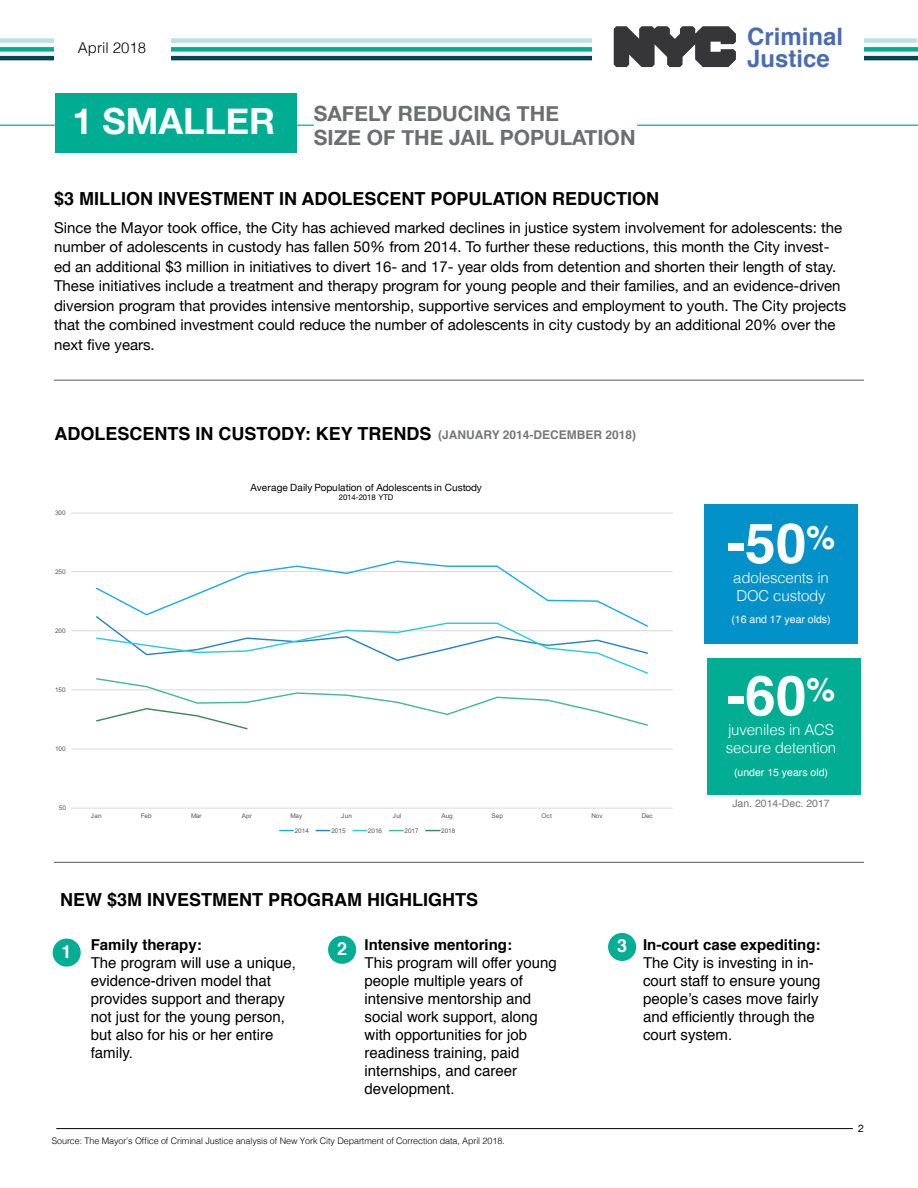
<style>
.page{position:relative;width:918px;height:1188px;background:#fff}
.page>*{position:absolute;margin:0;border:0;box-sizing:border-box;transform-origin:0 0}
.t1{font:700 55.35px "Helvetica";color:#fff}
.t2{font:700 24px/22.5px "Helvetica";color:#4b6cb4}
.t3{font:700 21px/24px "Helvetica Neue";color:#6d6e71}
.t4{font:700 18px "Helvetica";color:#000}
.t5{font:700 18px "Helvetica";color:#fff}
.t6{font:15px/19.5px "Helvetica Neue";color:#000}
.t7{font:15px/18px "Helvetica";color:#000}
.t8{font:700 15px "Helvetica";color:#000}
.t9{font:300 15px/18px "Helvetica";letter-spacing:-.01em;color:#fff}
.t10{font:300 15px "Helvetica";color:#000}
.t11{font:10.5px "Helvetica";color:#fff}
.t12{font:10.5px "Helvetica";color:#77787b}
.t13{font:10.5px "Helvetica Neue";color:#000}
.t14{font:9.9px "Helvetica Neue";letter-spacing:-.005em;color:#000}
.t15{font:300 9px "Helvetica";letter-spacing:-.01em;color:#000}
.t16{font:7.8px "Helvetica Neue";letter-spacing:-.01em;color:#000}
.t17{font:6.45px "Arial";color:#595959}
.s1{font-size:36px;color:#fff}
.s2{font-size:12px;color:#77787b}
</style>
<div class="page">
<hr style="left:0;top:56px;width:918px;height:4px;background:#064556">
<div style="left:0;top:47px;width:918px;height:5px;background:#01ad93"></div>
<div style="left:0;top:38px;width:917px;height:5px;background:#b9e2e4"></div>
<div style="left:593px;top:0;width:271px;height:93px;background:#fff"></div>
<svg style="left:614px;top:26px;width:122px;height:41px"></svg>
<div style="left:54px;top:35px;width:116px;height:27px;background:#fff"></div>
<hr style="left:0;top:124px;width:918px;height:2px;background:#34bda9">
<div style="left:56px;top:93px;width:241px;height:60px;background:#00ad93"></div>
<div style="left:314px;top:101px;width:323px;height:44px;background:#fff"></div>
<hr style="left:56px;top:1128px;width:797px;height:1px;background:#000">
<hr style="left:54px;top:380px;width:810px;height:1px;background:#58595b">
<hr style="left:54px;top:862px;width:810px;height:1px;background:#58595b">
<div style="left:708px;top:658px;width:153px;height:137px;background:#01ad93"></div>
<div style="left:705px;top:504px;width:153px;height:140px;background:#0291c9"></div>
<div style="left:53px;top:939px;width:28px;height:28px;background:#01ad93;border-radius:50%"></div>
<div style="left:328px;top:936px;width:28px;height:28px;background:#01ad93;border-radius:50%"></div>
<div style="left:608px;top:933px;width:28px;height:28px;background:#01ad93;border-radius:50%"></div>
<hr style="left:71px;top:749px;width:602px;height:1px;background:#d9d9d9">
<hr style="left:71px;top:689px;width:602px;height:1px;background:#d9d9d9">
<hr style="left:71px;top:630px;width:602px;height:1px;background:#d9d9d9">
<hr style="left:71px;top:571px;width:602px;height:1px;background:#d9d9d9">
<hr style="left:71px;top:513px;width:602px;height:1px;background:#d9d9d9">
<hr style="left:71px;top:808px;width:602px;height:1px;background:#d9d9d9">
<svg style="left:95px;top:560px;width:554px;height:170px"></svg>
<svg style="left:280px;top:830px;width:13px;height:1px"></svg>
<svg style="left:316px;top:830px;width:14px;height:1px"></svg>
<svg style="left:353px;top:830px;width:14px;height:1px"></svg>
<svg style="left:390px;top:830px;width:13px;height:1px"></svg>
<svg style="left:426px;top:830px;width:14px;height:1px"></svg>
<p class="t10" style="left:78px;top:35px;width:70px">April 2018</p>
<h3 class="t3" style="left:314px;top:102px;width:323px;text-indent:-241px"><span class="s1">1 SMALLER</span> SAFELY REDUCING THE<br>SIZE OF THE JAIL POPULATION</h3>
<h2 class="t2" style="left:747px;top:25px;width:97px">Criminal<br>Justice</h2>
<p class="t4" style="left:54px;top:185px;width:607px">$3 MILLION INVESTMENT IN ADOLESCENT POPULATION REDUCTION</p>
<p class="t6" style="left:54px;top:218px;width:794px">Since the Mayor took office, the City has achieved marked declines in justice system involvement for adolescents: the number of adolescents in custody has fallen 50% from 2014. To further these reductions, this month the City invest&shy;ed an additional $3 million in initiatives to divert 16- and 17- year olds from detention and shorten their length of stay.<br>These initiatives include a treatment and therapy program for young people and their families, and an evidence-driven diversion program that provides intensive mentorship, supportive services and employment to youth. The City projects that the combined investment could reduce the number of adolescents in city custody by an additional 20% over the next five years.</p>
<p class="t4" style="left:54px;top:419px;width:583px">ADOLESCENTS IN CUSTODY: KEY TRENDS <span class="s2">(JANUARY 2014-DECEMBER 2018)</span></p>
<p class="t17" style="left:55px;top:508px;width:12px">300</p>
<p class="t17" style="left:55px;top:567px;width:12px">250</p>
<p class="t17" style="left:55px;top:626px;width:12px">200</p>
<p class="t17" style="left:55px;top:685px;width:12px">150</p>
<p class="t17" style="left:55px;top:744px;width:12px">100</p>
<p class="t17" style="left:59px;top:803px;width:9px">50</p>
<p class="t14" style="left:250px;top:481px;width:233px">Average Daily Population of Adolescents in Custody</p>
<p class="t16" style="left:339px;top:492px;width:56px">2014-2018 YTD</p>
<p class="t17" style="left:91px;top:811px;width:12px">Jan</p>
<p class="t17" style="left:141px;top:811px;width:12px">Feb</p>
<p class="t17" style="left:191px;top:811px;width:12px">Mar</p>
<p class="t17" style="left:242px;top:811px;width:11px">Apr</p>
<p class="t17" style="left:291px;top:811px;width:13px">May</p>
<p class="t17" style="left:341px;top:811px;width:12px">Jun</p>
<p class="t17" style="left:393px;top:811px;width:10px">Jul</p>
<p class="t17" style="left:441px;top:811px;width:13px">Aug</p>
<p class="t17" style="left:492px;top:811px;width:13px">Sep</p>
<p class="t17" style="left:542px;top:811px;width:12px">Oct</p>
<p class="t17" style="left:592px;top:811px;width:13px">Nov</p>
<p class="t17" style="left:642px;top:811px;width:13px">Dec</p>
<p class="t17" style="left:295px;top:826px;width:16px">2014</p>
<p class="t17" style="left:331px;top:826px;width:16px">2015</p>
<p class="t17" style="left:368px;top:826px;width:16px">2016</p>
<p class="t17" style="left:405px;top:826px;width:16px">2017</p>
<p class="t17" style="left:441px;top:826px;width:16px">2018</p>
<h1 class="t1" style="left:726px;top:499px;width:110px">-50<sup>%</sup></h1>
<p class="t9" style="left:733px;top:568px;width:97px">adolescents in<br>DOC custody</p>
<p class="t11" style="left:731px;top:612px;width:101px">(16 and 17 year olds)</p>
<h1 class="t1" style="left:726px;top:651px;width:110px">-60<sup>%</sup></h1>
<p class="t9" style="left:726px;top:720px;width:112px">juveniles in ACS secure detention</p>
<p class="t11" style="left:734px;top:764px;width:95px">(under 15 years old)</p>
<p class="t12" style="left:732px;top:795px;width:99px">Jan. 2014-Dec. 2017</p>
<p class="t4" style="left:60px;top:885px;width:420px">NEW $3M INVESTMENT PROGRAM HIGHLIGHTS</p>
<p class="t8" style="left:365px;top:932px;width:149px">Intensive mentoring:</p>
<p class="t7" style="left:365px;top:954px;width:194px">This program will offer young people multiple years of intensive mentorship and social work support, along with opportunities for job readiness training, paid internships, and career development.</p>
<p class="t8" style="left:91px;top:932px;width:112px">Family therapy:</p>
<p class="t7" style="left:91px;top:954px;width:207px">The program will use a unique, evidence-driven model that provides support and therapy not just for the young person, but also for his or her entire family.</p>
<p class="t5" style="left:62px;top:937px;width:12px">1</p>
<p class="t5" style="left:337px;top:934px;width:12px">2</p>
<p class="t5" style="left:617px;top:931px;width:12px">3</p>
<p class="t15" style="left:52px;top:1133px;width:454px">Source: The Mayor’s Office of Criminal Justice analysis of New York City Department of Correction data, April 2018.</p>
<p class="t8" style="left:643px;top:932px;width:179px">In-court case expediting:</p>
<p class="t7" style="left:643px;top:954px;width:179px">The City is investing in in&shy;court staff to ensure young people’s cases move fairly and efficiently through the court system.</p>
<p class="t13" style="left:858px;top:1121px;width:7px">2</p>
</div>
